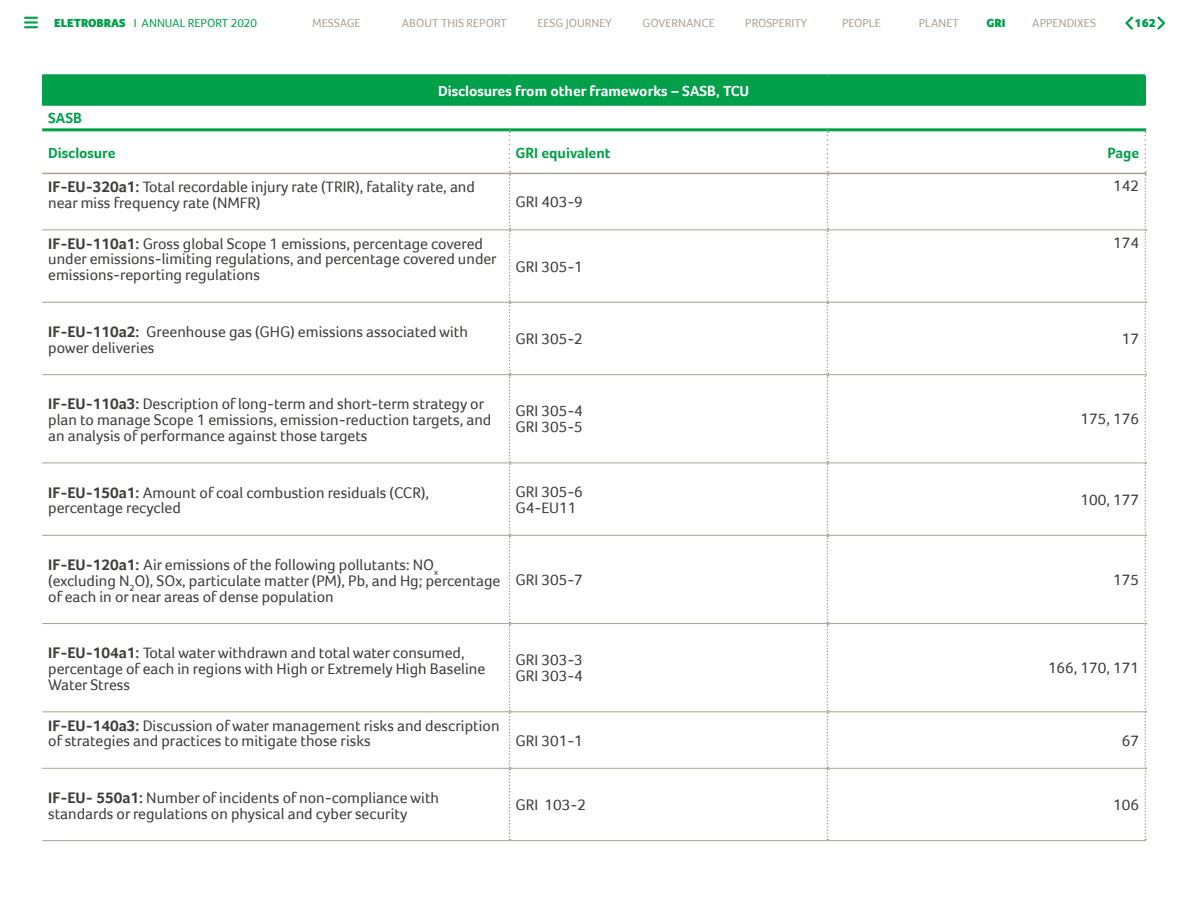
<style>
.page{position:relative;width:1188px;height:918px;background:#fff}
.page>*{position:absolute;margin:0;border:0;box-sizing:border-box;transform-origin:0 0}
.t1{font:15.75px/15.9px "Foco";color:#3d3d3c}
.t2{font:700 15px "Foco";color:#fff}
.t3{font:700 15px "Foco";color:#009f49}
.t4{font:12px "Foco";color:#aaa196}
.t5{font:12px "Foco";color:#009f49}
.t6{font:900 12px "Foco";color:#009f49}
.s1{font-weight:900}
.s2{font-weight:700}
</style>
<div class="page">
<div style="left:42px;top:76px;width:1103px;height:28px;background:#009f49"></div>
<hr style="left:42px;top:74px;width:468px;height:3px;background:#009f49">
<hr style="left:510px;top:74px;width:317px;height:3px;background:#009f49">
<hr style="left:827px;top:74px;width:318px;height:3px;background:#009f49">
<hr style="left:42px;top:103px;width:468px;height:3px;background:#009f49">
<hr style="left:510px;top:103px;width:317px;height:3px;background:#009f49">
<hr style="left:827px;top:103px;width:318px;height:3px;background:#009f49">
<hr style="left:42px;top:128px;width:468px;height:3px;background:#009f49">
<hr style="left:42px;top:173px;width:468px;height:1px;background:#aaa196">
<hr style="left:510px;top:128px;width:317px;height:3px;background:#009f49">
<hr style="left:827px;top:128px;width:319px;height:3px;background:#009f49">
<hr style="left:510px;top:173px;width:317px;height:1px;background:#aaa196">
<hr style="left:827px;top:173px;width:319px;height:1px;background:#aaa196">
<hr style="left:42px;top:230px;width:468px;height:1px;background:#aaa196">
<hr style="left:42px;top:302px;width:468px;height:1px;background:#aaa196">
<hr style="left:42px;top:374px;width:468px;height:1px;background:#aaa196">
<hr style="left:42px;top:463px;width:468px;height:1px;background:#aaa196">
<hr style="left:42px;top:535px;width:468px;height:1px;background:#aaa196">
<hr style="left:42px;top:623px;width:468px;height:1px;background:#aaa196">
<hr style="left:42px;top:711px;width:468px;height:1px;background:#aaa196">
<hr style="left:42px;top:768px;width:468px;height:1px;background:#aaa196">
<hr style="left:42px;top:840px;width:468px;height:1px;background:#aaa196">
<svg style="left:509px;top:131px;width:2px;height:709px"></svg>
<hr style="left:510px;top:230px;width:317px;height:1px;background:#aaa196">
<hr style="left:510px;top:302px;width:317px;height:1px;background:#aaa196">
<hr style="left:510px;top:374px;width:317px;height:1px;background:#aaa196">
<hr style="left:510px;top:463px;width:317px;height:1px;background:#aaa196">
<hr style="left:510px;top:535px;width:317px;height:1px;background:#aaa196">
<hr style="left:510px;top:623px;width:317px;height:1px;background:#aaa196">
<hr style="left:510px;top:711px;width:317px;height:1px;background:#aaa196">
<hr style="left:510px;top:768px;width:317px;height:1px;background:#aaa196">
<hr style="left:510px;top:840px;width:317px;height:1px;background:#aaa196">
<svg style="left:827px;top:131px;width:1px;height:709px"></svg>
<hr style="left:827px;top:230px;width:318px;height:1px;background:#aaa196">
<svg style="left:1144px;top:131px;width:2px;height:709px"></svg>
<hr style="left:827px;top:302px;width:318px;height:1px;background:#aaa196">
<hr style="left:827px;top:374px;width:318px;height:1px;background:#aaa196">
<hr style="left:827px;top:463px;width:318px;height:1px;background:#aaa196">
<hr style="left:827px;top:535px;width:318px;height:1px;background:#aaa196">
<hr style="left:827px;top:623px;width:318px;height:1px;background:#aaa196">
<hr style="left:827px;top:711px;width:318px;height:1px;background:#aaa196">
<hr style="left:827px;top:768px;width:318px;height:1px;background:#aaa196">
<hr style="left:827px;top:840px;width:319px;height:1px;background:#aaa196">
<svg style="left:25px;top:17px;width:12px;height:11px"></svg>
<svg style="left:1157px;top:16px;width:8px;height:14px"></svg>
<svg style="left:1125px;top:16px;width:9px;height:14px"></svg>
<p class="t5" style="left:54px;top:16px;width:205px"><span class="s1">ELETROBRAS</span> I ANNUAL REPORT 2020</p>
<p class="t4" style="left:312px;top:16px;width:50px">MESSAGE</p>
<p class="t4" style="left:402px;top:16px;width:107px">ABOUT THIS REPORT</p>
<p class="t4" style="left:537px;top:16px;width:76px">EESG JOURNEY</p>
<p class="t4" style="left:643px;top:16px;width:74px">GOVERNANCE</p>
<p class="t4" style="left:745px;top:16px;width:63px">PROSPERITY</p>
<p class="t4" style="left:842px;top:16px;width:40px">PEOPLE</p>
<p class="t4" style="left:919px;top:16px;width:42px">PLANET</p>
<p class="t6" style="left:987px;top:16px;width:21px">GRI</p>
<p class="t4" style="left:1032px;top:16px;width:65px">APPENDIXES</p>
<p class="t6" style="left:1135px;top:16px;width:23px">162</p>
<p class="t2" style="left:438px;top:82px;width:313px">Disclosures from other frameworks – SASB, TCU</p>
<p class="t3" style="left:48px;top:109px;width:35px">SASB</p>
<p class="t3" style="left:48px;top:144px;width:69px">Disclosure</p>
<p class="t3" style="left:516px;top:144px;width:96px">GRI equivalent</p>
<p class="t3" style="left:1108px;top:144px;width:33px">Page</p>
<p class="t1" style="left:48px;top:179px;width:428px"><span class="s2">IF-EU-320a1:</span> Total recordable injury rate (TRIR), fatality rate, and near miss frequency rate (NMFR)</p>
<p class="t1" style="left:1113px;top:178px;width:27px">142</p>
<p class="t1" style="left:515px;top:194px;width:69px">GRI 403-9</p>
<p class="t1" style="left:48px;top:235px;width:450px"><span class="s2">IF-EU-110a1:</span> Gross global Scope 1 emissions, percentage covered under emissions-limiting regulations, and percentage covered under emissions-reporting regulations</p>
<p class="t1" style="left:515px;top:258px;width:69px">GRI 305-1</p>
<p class="t1" style="left:1113px;top:234px;width:27px">174</p>
<p class="t1" style="left:48px;top:323px;width:421px"><span class="s2">IF-EU-110a2:</span> Greenhouse gas (GHG) emissions associated with power deliveries</p>
<p class="t1" style="left:515px;top:331px;width:69px">GRI 305-2</p>
<p class="t1" style="left:1122px;top:331px;width:19px">17</p>
<p class="t1" style="left:48px;top:396px;width:445px"><span class="s2">IF-EU-110a3:</span> Description of long-term and short-term strategy or plan to manage Scope 1 emissions, emission-reduction targets, and an analysis of performance against those targets</p>
<p class="t1" style="left:515px;top:403px;width:69px">GRI 305-4<br>GRI 305-5</p>
<p class="t1" style="left:1081px;top:411px;width:60px">175, 176</p>
<p class="t1" style="left:48px;top:484px;width:382px"><span class="s2">IF-EU-150a1:</span> Amount of coal combustion residuals (CCR), percentage recycled</p>
<p class="t1" style="left:515px;top:483px;width:69px">GRI 305-6<br>G4-EU11</p>
<p class="t1" style="left:1081px;top:491px;width:60px">100, 177</p>
<p class="t1" style="left:48px;top:557px;width:454px"><span class="s2">IF-EU-120a1:</span> Air emissions of the following pollutants: NO<sub>x </sub>(excluding N<sub>2</sub>O), SOx, particulate matter (PM), Pb, and Hg; percentage of each in or near areas of dense population</p>
<p class="t1" style="left:515px;top:572px;width:69px">GRI 305-7</p>
<p class="t1" style="left:1113px;top:572px;width:27px">175</p>
<p class="t1" style="left:48px;top:645px;width:438px"><span class="s2">IF-EU-104a1:</span> Total water withdrawn and total water consumed, percentage of each in regions with High or Extremely High Baseline<br>Water Stress</p>
<p class="t1" style="left:515px;top:652px;width:69px">GRI 303-3<br>GRI 303-4</p>
<p class="t1" style="left:1048px;top:660px;width:93px">166, 170, 171</p>
<p class="t1" style="left:48px;top:717px;width:453px"><span class="s2">IF-EU-140a3:</span> Discussion of water management risks and description of strategies and practices to mitigate those risks</p>
<p class="t1" style="left:515px;top:732px;width:69px">GRI 301-1</p>
<p class="t1" style="left:1122px;top:732px;width:19px">67</p>
<p class="t1" style="left:48px;top:790px;width:392px"><span class="s2">IF-EU- 550a1:</span> Number of incidents of non-compliance with standards or regulations on physical and cyber security</p>
<p class="t1" style="left:515px;top:797px;width:72px">GRI 103-2</p>
<p class="t1" style="left:1113px;top:797px;width:27px">106</p>
</div>
